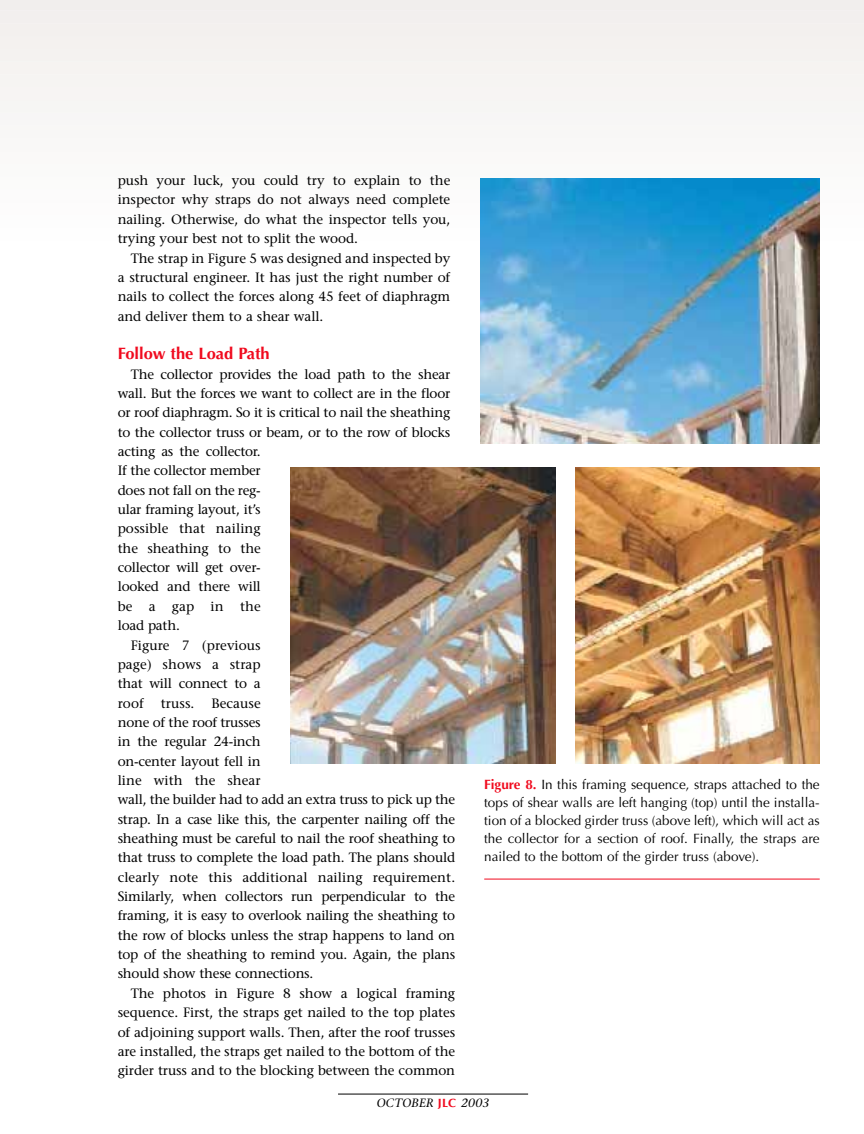
<style>
.page{position:relative;width:864px;height:1134px;background:#fff}
.page>*{position:absolute;margin:0;border:0;box-sizing:border-box;transform-origin:0 0}
.t1{font:700 16.5px "Optima";color:#f00a1e}
.t2{font:13.5px/19.4px "Stone Serif";letter-spacing:-.015em;color:#000;text-align:justify}
.t3{font:13.5px/18px "Optima";color:#000;text-align:justify}
.t4{font:13.5px "Stone Serif";letter-spacing:.005em;color:#000}
.t5{font:italic 12px "Stone Serif";letter-spacing:.015em;color:#000}
.s1{font-family:"Optima";font-weight:700;font-style:normal;color:#f00a1e}
.s2{font-weight:700;color:#f00a1e}
</style>
<div class="page">
<div style="left:0;top:179px;width:864px;height:33px;background:#fcfbfb"></div>
<div style="left:0;top:154px;width:864px;height:33px;background:#fafaf9"></div>
<div style="left:0;top:128px;width:864px;height:33px;background:#f9f8f7"></div>
<div style="left:0;top:103px;width:864px;height:33px;background:#f7f6f6"></div>
<div style="left:0;top:77px;width:864px;height:33px;background:#f7f4f3"></div>
<div style="left:0;top:52px;width:864px;height:33px;background:#f6f3f1"></div>
<div style="left:0;top:26px;width:864px;height:33px;background:#f4f1ef"></div>
<div style="left:0;top:0;width:864px;height:34px;background:#f2efee"></div>
<hr style="left:338px;top:1094px;width:190px;height:1px;background:#000">
<img style="left:480px;top:178px;width:340px;height:266px">
<img style="left:291px;top:467px;width:264px;height:296px">
<img style="left:575px;top:468px;width:245px;height:295px">
<hr style="left:484px;top:879px;width:336px;height:1px;background:#f00a1e">
<p class="t2" style="left:118px;top:172px;width:334px">push your luck, you could try to explain to the inspector why straps do not always need complete nailing. Otherwise, do what the inspector tells you, trying your best not to split the wood.</p>
<p class="t2" style="left:118px;top:250px;width:334px;text-indent:13px">The strap in Figure 5 was designed and inspected by a structural engineer. It has just the right number of nails to collect the forces along 45 feet of diaphragm and deliver them to a shear wall.</p>
<p class="t1" style="left:118px;top:347px;width:154px">Follow the Load Path</p>
<p class="t2" style="left:131px;top:366px;width:321px">The collector provides the load path to the shear</p>
<p class="t2" style="left:118px;top:385px;width:334px">wall. But the forces we want to collect are in the floor</p>
<p class="t2" style="left:118px;top:404px;width:334px">or roof diaphragm. So it is critical to nail the sheathing</p>
<p class="t2" style="left:118px;top:424px;width:334px">to the collector truss or beam, or to the row of blocks</p>
<p class="t2" style="left:118px;top:443px;width:145px">acting as the collector.</p>
<p class="t2" style="left:118px;top:462px;width:145px">If the collector member</p>
<p class="t2" style="left:118px;top:482px;width:145px">does not fall on the reg-</p>
<p class="t2" style="left:118px;top:501px;width:145px">ular framing layout, it’s</p>
<p class="t4" style="left:118px;top:524px;width:145px">possible that nailing</p>
<p class="t2" style="left:118px;top:540px;width:145px">the sheathing to the</p>
<p class="t2" style="left:118px;top:559px;width:145px">collector will get over-</p>
<p class="t2" style="left:118px;top:579px;width:145px">looked and there will</p>
<p class="t4" style="left:118px;top:601px;width:145px">be a gap in the</p>
<p class="t2" style="left:118px;top:617px;width:64px">load path.</p>
<p class="t4" style="left:131px;top:640px;width:132px">Figure 7 (previous</p>
<p class="t4" style="left:118px;top:659px;width:145px">page) shows a strap</p>
<p class="t2" style="left:118px;top:675px;width:145px">that will connect to a</p>
<p class="t2" style="left:118px;top:695px;width:28px">roof</p>
<p class="t2" style="left:161px;top:695px;width:35px">truss.</p>
<p class="t2" style="left:118px;top:695px;width:339px;text-align:left;text-indent:94px">Because<br>none of the roof trusses<br>in the regular 24-inch<br>on-center layout fell in<br>line with the shear<br>wall, the builder had to add an extra truss to pick up the strap. In a case like this, the carpenter nailing off the sheathing must be careful to nail the roof sheathing to that truss to complete the load path. The plans should clearly note this additional nailing requirement.<br>Similarly, when collectors run perpendicular to the framing, it is easy to overlook nailing the sheathing to the row of blocks unless the strap happens to land on top of the sheathing to remind you. Again, the plans should show these connections.</p>
<p class="t2" style="left:118px;top:985px;width:339px;text-indent:13px">The photos in Figure 8 show a logical framing sequence. First, the straps get nailed to the top plates of adjoining support walls. Then, after the roof trusses are installed, the straps get nailed to the bottom of the girder truss and to the blocking between the common</p>
<p class="t5" style="left:377px;top:1099px;width:114px">OCTOBER <span class="s1">JLC</span> 2003</p>
<p class="t3" style="left:484px;top:777px;width:337px"><span class="s2">Figure 8.</span> In this framing sequence, straps attached to the tops of shear walls are left hanging (top) until the installa&shy;tion of a blocked girder truss (above left), which will act as the collector for a section of roof. Finally, the straps are nailed to the bottom of the girder truss (above).</p>
</div>
